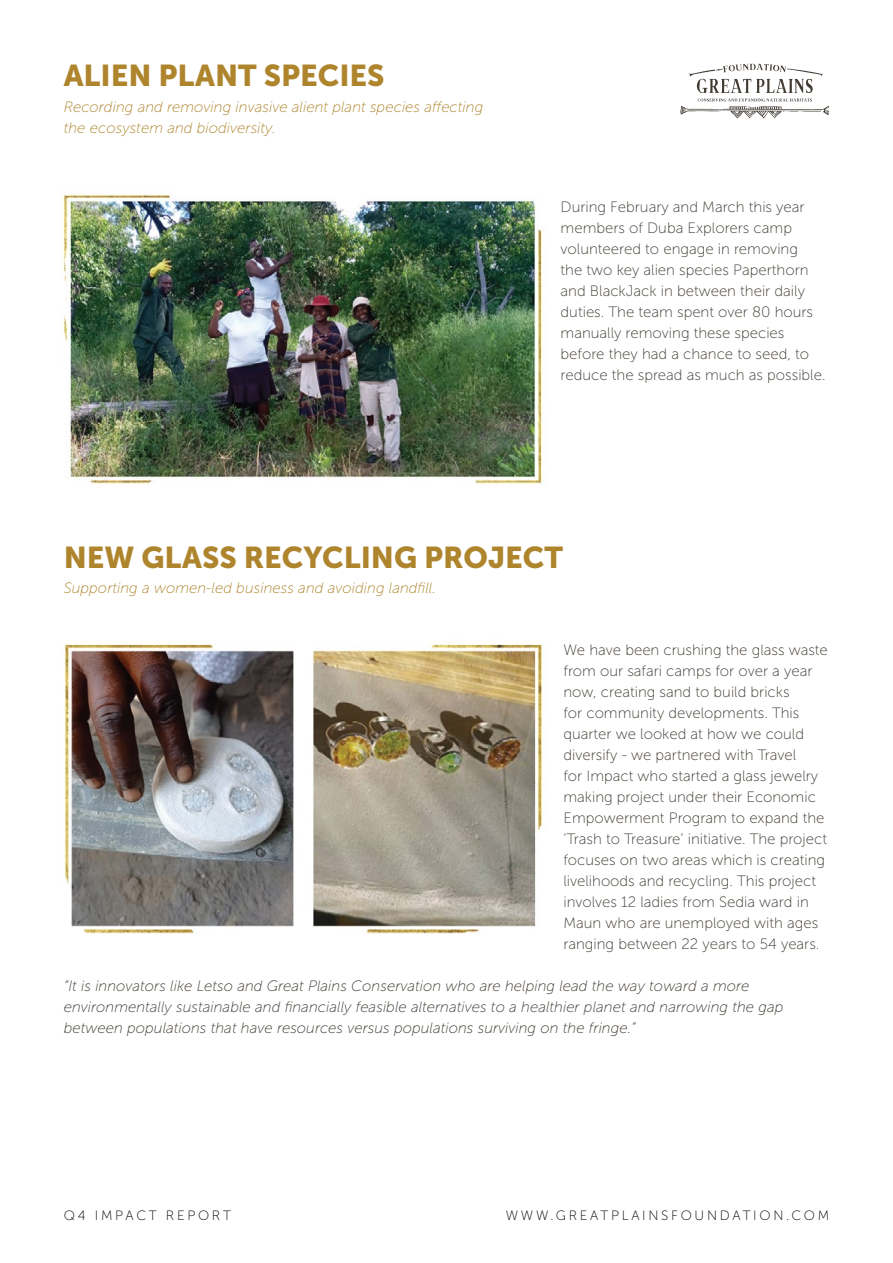
<style>
.page{position:relative;width:893px;height:1263px;background:#fff}
.page>*{position:absolute;margin:0;border:0;box-sizing:border-box;transform-origin:0 0}
.t1{font:30px "Museo Sans 900";color:#ae852d}
.t2{font:15px/21px "Museo Sans 100";color:#413b33}
.t3{font:italic 15px/21px "Museo Sans 100";color:#413b33}
.t4{font:italic 15px/21px "Museo Sans 100";color:#ae852d}
.t5{font:13.5px "Museo Sans 100";letter-spacing:.2em;color:#000}
</style>
<div class="page">
<svg style="left:680px;top:99px;width:150px;height:20px"></svg>
<svg style="left:689px;top:64px;width:133px;height:29px"></svg>
<img style="left:62px;top:194px;width:481px;height:291px">
<img style="left:64px;top:644px;width:479px;height:290px">
<h1 class="t1" style="left:64px;top:59px;width:322px">ALIEN PLANT SPECIES</h1>
<p class="t4" style="left:64px;top:96px;width:421px">Recording and removing invasive alient plant species affecting the ecosystem and biodiversity.</p>
<p class="t2" style="left:561px;top:196px;width:266px">During February and March this year members of Duba Explorers camp volunteered to engage in removing<br>the two key alien species Paperthorn and BlackJack in between their daily duties. The team spent over 80 hours manually removing these species before they had a chance to seed, to reduce the spread as much as possible.</p>
<h1 class="t1" style="left:64px;top:540px;width:501px">NEW GLASS RECYCLING PROJECT</h1>
<p class="t4" style="left:64px;top:578px;width:374px">Supporting a women-led business and avoiding landfill.</p>
<p class="t2" style="left:563px;top:640px;width:266px">We have been crushing the glass waste from our safari camps for over a year now, creating sand to build bricks<br>for community developments. This quarter we looked at how we could diversify - we partnered with Travel<br>for Impact who started a glass jewelry making project under their Economic Empowerment Program to expand the ‘Trash to Treasure’ initiative. The project focuses on two areas which is creating livelihoods and recycling. This project involves 12 ladies from Sedia ward in Maun who are unemployed with ages ranging between 22 years to 54 years.</p>
<p class="t3" style="left:64px;top:976px;width:721px">“It is innovators like Letso and Great Plains Conservation who are helping lead the way toward a more environmentally sustainable and financially feasible alternatives to a healthier planet and narrowing the gap between populations that have resources versus populations surviving on the fringe.”</p>
<p class="t5" style="left:64px;top:1208px;width:169px">Q4 IMPACT REPORT</p>
<p class="t5" style="left:506px;top:1208px;width:325px">WWW.GREATPLAINSFOUNDATION.COM</p>
</div>
